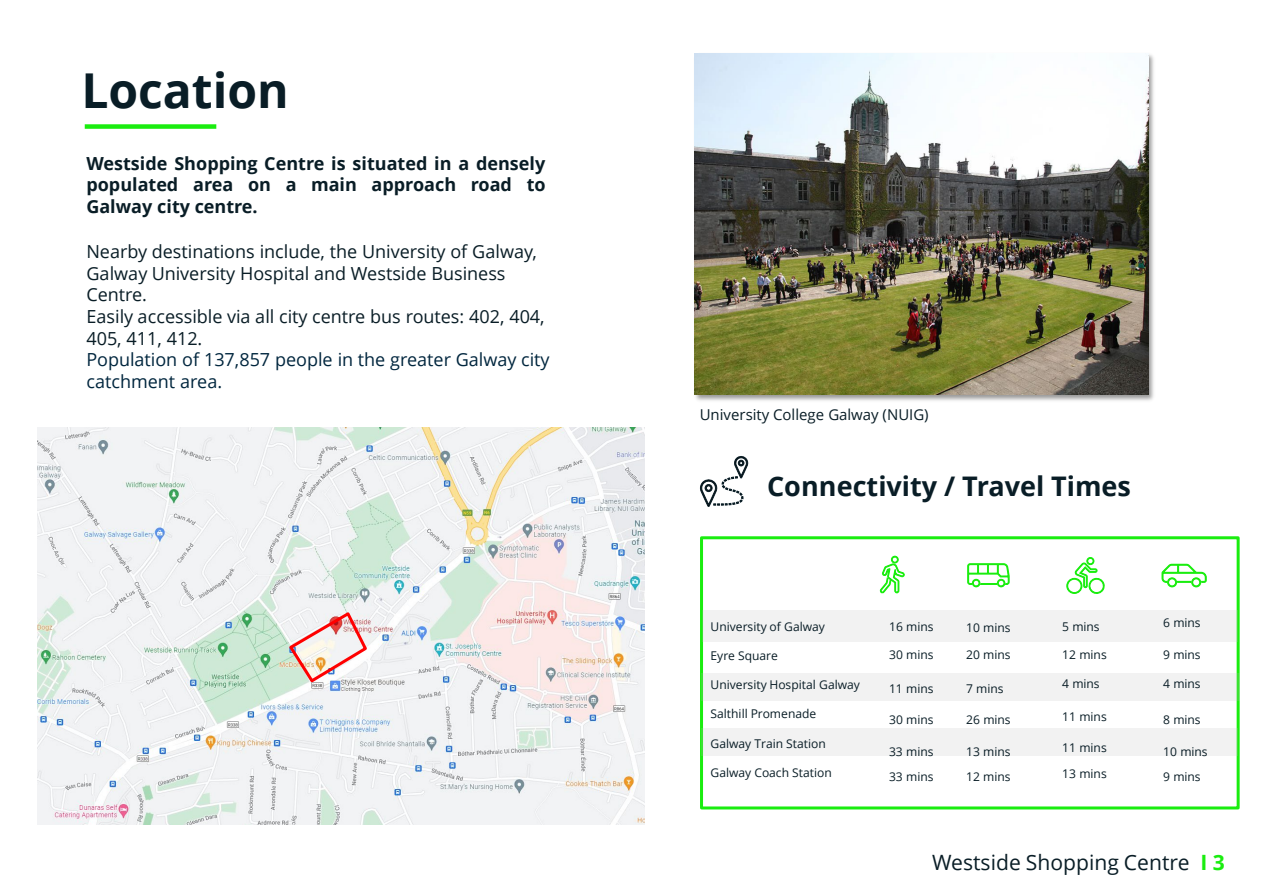
<style>
.page{position:relative;width:1264px;height:894px;background:#fff}
.page>*{position:absolute;margin:0;border:0;box-sizing:border-box;transform-origin:0 0}
.t1{font:700 48px "Open Sans";color:#091d26}
.t2{font:700 27px "Open Sans";color:#091d26}
.t3{font:21px "Open Sans";color:#091d26}
.t4{font:18px/21.6px "Open Sans";color:#091d26}
.t5{font:700 18px/21.6px "Open Sans";letter-spacing:-.005em;color:#091d26;text-align:justify}
.t6{font:18px/21.6px "Open Sans";letter-spacing:-.005em;color:#00263e}
.t7{font:15px "Open Sans";color:#091d26}
.t8{font:12px "Open Sans";color:#091d26}
.s1{font-weight:700;color:#1aed0f}
</style>
<div class="page">
<svg style="left:879px;top:555px;width:25px;height:38px"></svg>
<svg style="left:967px;top:563px;width:42px;height:24px"></svg>
<svg style="left:1161px;top:563px;width:45px;height:24px"></svg>
<svg style="left:1066px;top:557px;width:38px;height:37px"></svg>
<div style="left:700px;top:536px;width:539px;height:273px;border:3px solid #1aed0f"></div>
<div style="left:702px;top:609px;width:535px;height:32px;background:#f2f2f2"></div>
<div style="left:701px;top:672px;width:538px;height:28px;background:#f2f2f2"></div>
<div style="left:701px;top:728px;width:536px;height:27px;background:#f2f2f2"></div>
<img style="left:694px;top:53px;width:460px;height:348px">
<img style="left:694px;top:54px;width:454px;height:340px">
<div style="left:85px;top:124px;width:131px;height:5px;background:#1aed0f"></div>
<svg style="left:700px;top:456px;width:48px;height:51px"></svg>
<img style="left:37px;top:428px;width:607px;height:396px">
<img style="left:286px;top:609px;width:83px;height:75px">
<p class="t1" style="left:81px;top:56px;width:209px">Location</p>
<p class="t5" style="left:86px;top:152px;width:460px">Westside Shopping Centre is situated in a densely populated area on a main approach road to Galway city centre.</p>
<p class="t4" style="left:86px;top:240px;width:452px">Nearby destinations include, the University of Galway,<br>Galway University Hospital and Westside Business<br>Centre.</p>
<p class="t4" style="left:86px;top:305px;width:459px">Easily accessible via all city centre bus routes: 402, 404,<br>405, 411, 412.</p>
<p class="t6" style="left:86px;top:348px;width:464px">Population of 137,857 people in the greater Galway city catchment area.</p>
<p class="t7" style="left:699px;top:404px;width:230px">University College Galway (NUIG)</p>
<p class="t2" style="left:766px;top:467px;width:365px">Connectivity / Travel Times</p>
<p class="t8" style="left:1162px;top:614px;width:39px">6 mins</p>
<p class="t8" style="left:710px;top:618px;width:116px">University of Galway</p>
<p class="t8" style="left:1061px;top:617px;width:39px">5 mins</p>
<p class="t8" style="left:888px;top:645px;width:46px">30 mins</p>
<p class="t8" style="left:889px;top:618px;width:46px">16 mins</p>
<p class="t8" style="left:965px;top:619px;width:46px">10 mins</p>
<p class="t8" style="left:965px;top:645px;width:46px">20 mins</p>
<p class="t8" style="left:1061px;top:645px;width:46px">12 mins</p>
<p class="t8" style="left:1162px;top:645px;width:39px">9 mins</p>
<p class="t8" style="left:710px;top:647px;width:69px">Eyre Square</p>
<p class="t8" style="left:710px;top:676px;width:151px">University Hospital Galway</p>
<p class="t8" style="left:888px;top:680px;width:46px">11 mins</p>
<p class="t8" style="left:965px;top:680px;width:39px">7 mins</p>
<p class="t8" style="left:1061px;top:675px;width:39px">4 mins</p>
<p class="t8" style="left:1162px;top:675px;width:39px">4 mins</p>
<p class="t8" style="left:710px;top:705px;width:107px">Salthill Promenade</p>
<p class="t8" style="left:1062px;top:708px;width:46px">11 mins</p>
<p class="t8" style="left:889px;top:711px;width:46px">30 mins</p>
<p class="t8" style="left:966px;top:711px;width:46px">26 mins</p>
<p class="t8" style="left:1162px;top:711px;width:39px">8 mins</p>
<p class="t8" style="left:710px;top:734px;width:117px">Galway Train Station</p>
<p class="t8" style="left:1061px;top:739px;width:46px">11 mins</p>
<p class="t8" style="left:888px;top:743px;width:46px">33 mins</p>
<p class="t8" style="left:965px;top:743px;width:46px">13 mins</p>
<p class="t8" style="left:1162px;top:743px;width:46px">10 mins</p>
<p class="t8" style="left:710px;top:764px;width:123px">Galway Coach Station</p>
<p class="t8" style="left:1061px;top:765px;width:46px">13 mins</p>
<p class="t8" style="left:888px;top:768px;width:46px">33 mins</p>
<p class="t8" style="left:965px;top:768px;width:46px">12 mins</p>
<p class="t8" style="left:1162px;top:768px;width:39px">9 mins</p>
<p class="t3" style="left:931px;top:847px;width:294px">Westside Shopping Centre <span class="s1">I 3</span></p>
</div>
